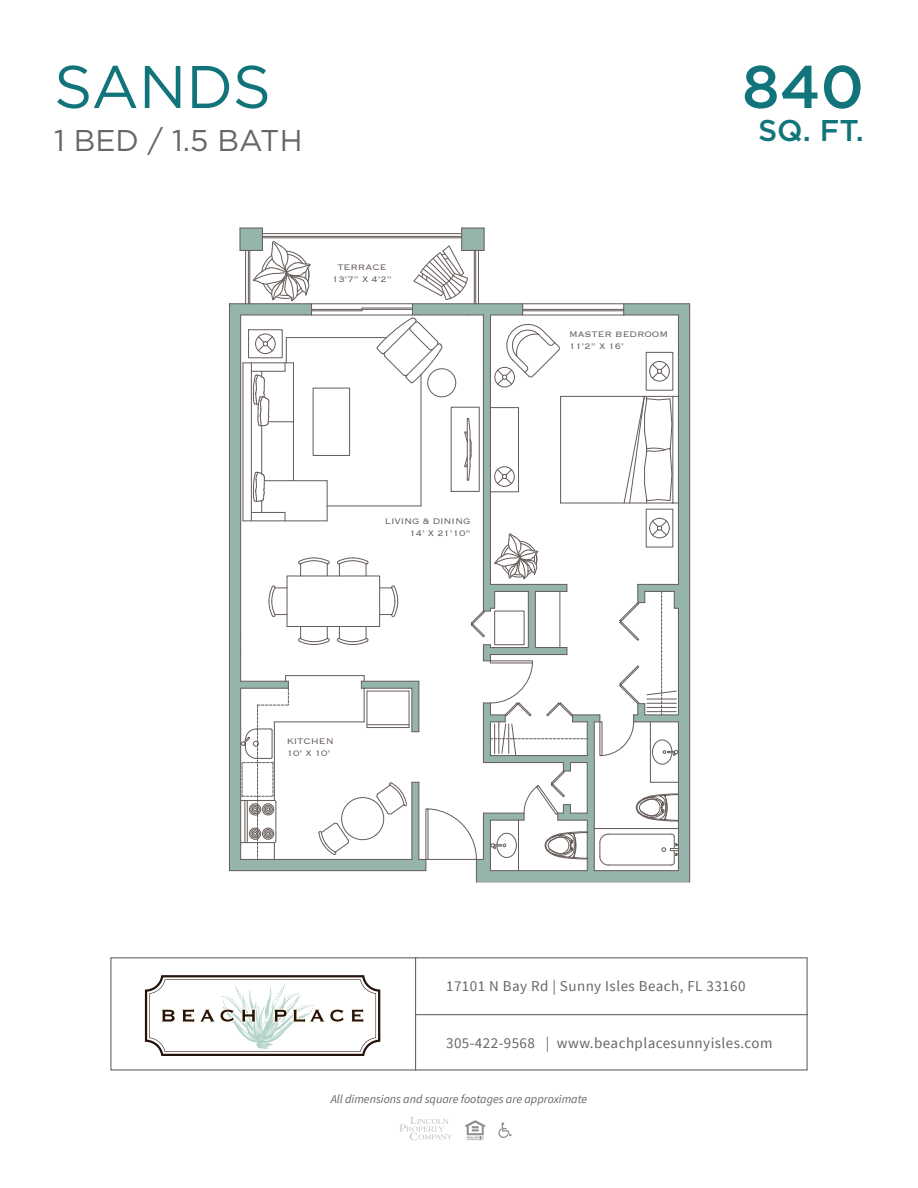
<style>
.page{position:relative;width:918px;height:1188px;background:#fff}
.page>*{position:absolute;margin:0;border:0;box-sizing:border-box;transform-origin:0 0}
.NAME_Sans_Serif{font:60px "Gotham HTF";letter-spacing:-.005em;color:#11747a}
.Sq_Ft_-_NUMBER{font:500 60px "Gotham HTF";color:#11747a}
.Floorplan_Details{font:30px "Gotham HTF";color:#656666}
.Sq_Ft-_Text{font:500 30px "Gotham HTF";color:#11747a}
.t1{font:15px "Source Sans Pro";letter-spacing:.03em;color:#656666}
.t2{font:italic 12px "Source Sans Pro";color:#656666}
.t3{font:300 10.5px/11.7px "Copperplate";letter-spacing:-.01em;color:#655b58}
</style>
<div class="page">
<div style="left:110px;top:957px;width:698px;height:114px;border:1px solid #656666"></div>
<hr style="left:415px;top:957px;width:1px;height:114px;background:#656666">
<hr style="left:416px;top:1014px;width:392px;height:1px;background:#656666">
<svg style="left:498px;top:1122px;width:14px;height:16px"></svg>
<svg style="left:465px;top:1120px;width:20px;height:20px"></svg>
<svg style="left:145px;top:975px;width:235px;height:81px"></svg>
<svg style="left:400px;top:1117px;width:52px;height:23px"></svg>
<hr style="left:476px;top:882px;width:214px;height:1px;background:#655b58">
<div style="left:679px;top:305px;width:10px;height:577px;background:#95b4ab"></div>
<div style="left:230px;top:305px;width:10px;height:565px;background:#95b4ab"></div>
<hr style="left:624px;top:304px;width:66px;height:1px;background:#655b58">
<hr style="left:689px;top:304px;width:1px;height:578px;background:#655b58">
<hr style="left:229px;top:870px;width:197px;height:1px;background:#655b58">
<hr style="left:229px;top:304px;width:83px;height:1px;background:#655b58">
<hr style="left:229px;top:304px;width:1px;height:567px;background:#655b58">
<svg style="left:240px;top:228px;width:439px;height:654px"></svg>
<p class="NAME_Sans_Serif" style="left:54px;top:54px;width:219px">SANDS</p>
<p class="Sq_Ft_-_NUMBER" style="left:742px;top:53px;width:124px">840</p>
<p class="Sq_Ft-_Text" style="left:758px;top:114px;width:107px">SQ. FT.</p>
<p class="Floorplan_Details" style="left:54px;top:123px;width:250px">1 BED / 1.5 BATH</p>
<p class="t3" style="left:332px;top:261px;width:62px;text-align:center">TERRACE<br>13’7” X 4’2”</p>
<p class="t3" style="left:385px;top:515px;width:87px;text-align:right">LIVING &amp; DINING<br>14’ X 21’10”</p>
<p class="t3" style="left:287px;top:735px;width:49px">KITCHEN<br>10’ X 10’</p>
<p class="t3" style="left:569px;top:328px;width:101px">MASTER BEDROOM<br>11’2” X 16’</p>
<p class="t1" style="left:446px;top:977px;width:301px">17101 N Bay Rd | Sunny Isles Beach, FL 33160</p>
<p class="t1" style="left:446px;top:1033px;width:328px">305-422-9568 | www.beachplacesunnyisles.com</p>
<p class="t2" style="left:331px;top:1091px;width:258px">All dimensions and square footages are approximate</p>
</div>
